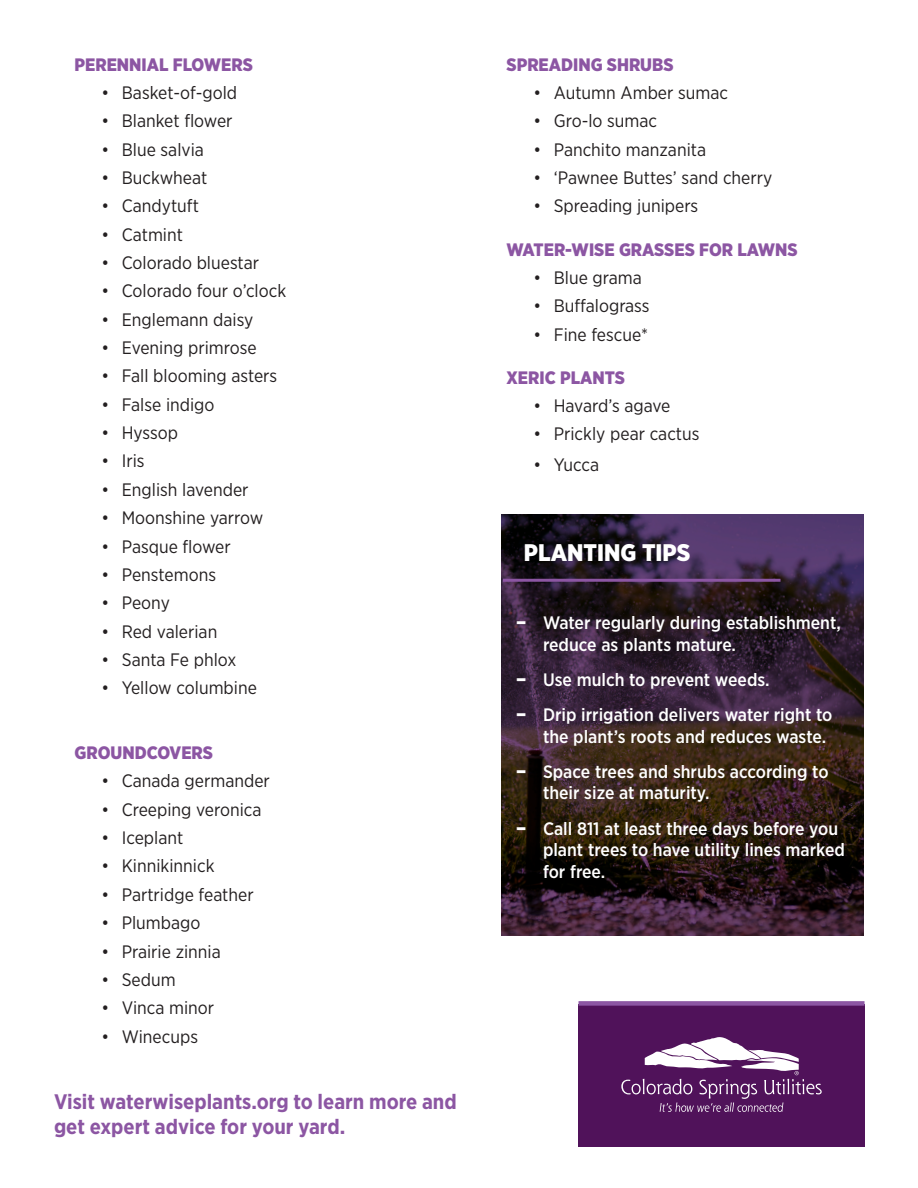
<style>
.page{position:relative;width:918px;height:1188px;background:#fff}
.page>*{position:absolute;margin:0;border:0;box-sizing:border-box;transform-origin:0 0}
.t1{font:900 24px "Gotham Narrow";color:#fff}
.t2{font:700 21px/25.2px "Gotham Narrow";color:#8c56a3}
.t3{font:18px "Gotham Narrow";color:#231f20}
.t4{font:500 18px/21.6px "Gotham Narrow";color:#fff}
.t5{font:900 18px "Gotham Narrow";color:#8c56a3}
.t6{font:18px "Gotham Narrow";letter-spacing:-.02em;color:#231f20}
.s1{font-weight:900}
</style>
<div class="page">
<div style="left:579px;top:1004px;width:286px;height:143px;background:#50125a"></div>
<div style="left:579px;top:1001px;width:286px;height:5px;background:#8c56a3"></div>
<svg style="left:621px;top:1037px;width:201px;height:75px"></svg>
<svg style="left:502px;top:514px;width:362px;height:422px;background:#322029"></svg>
<hr style="left:503px;top:579px;width:278px;height:3px;background:#8c56a3">
<p class="t5" style="left:75px;top:52px;width:180px">PERENNIAL FLOWERS</p>
<p class="t3" style="left:102px;top:81px;width:137px">• Basket-of-gold</p>
<p class="t3" style="left:102px;top:110px;width:133px">• Blanket flower</p>
<p class="t3" style="left:102px;top:138px;width:104px">• Blue salvia</p>
<p class="t3" style="left:102px;top:166px;width:107px">• Buckwheat</p>
<p class="t3" style="left:102px;top:195px;width:99px">• Candytuft</p>
<p class="t3" style="left:102px;top:223px;width:83px">• Catmint</p>
<p class="t3" style="left:102px;top:252px;width:159px">• Colorado bluestar</p>
<p class="t3" style="left:102px;top:280px;width:186px">• Colorado four o’clock</p>
<p class="t3" style="left:102px;top:308px;width:153px">• Englemann daisy</p>
<p class="t3" style="left:102px;top:337px;width:157px">• Evening primrose</p>
<p class="t3" style="left:102px;top:365px;width:177px">• Fall blooming asters</p>
<p class="t3" style="left:102px;top:393px;width:115px">• False indigo</p>
<p class="t3" style="left:102px;top:422px;width:78px">• Hyssop</p>
<p class="t3" style="left:102px;top:450px;width:45px">• Iris</p>
<p class="t3" style="left:102px;top:478px;width:149px">• English lavender</p>
<p class="t3" style="left:102px;top:507px;width:163px">• Moonshine yarrow</p>
<p class="t3" style="left:102px;top:535px;width:131px">• Pasque flower</p>
<p class="t3" style="left:102px;top:563px;width:116px">• Penstemons</p>
<p class="t3" style="left:102px;top:592px;width:70px">• Peony</p>
<p class="t3" style="left:102px;top:620px;width:117px">• Red valerian</p>
<p class="t3" style="left:102px;top:648px;width:136px">• Santa Fe phlox</p>
<p class="t3" style="left:102px;top:677px;width:157px">• Yellow columbine</p>
<p class="t5" style="left:75px;top:741px;width:140px">GROUNDCOVERS</p>
<p class="t3" style="left:102px;top:770px;width:170px">• Canada germander</p>
<p class="t3" style="left:102px;top:798px;width:162px">• Creeping veronica</p>
<p class="t3" style="left:102px;top:827px;width:83px">• Iceplant</p>
<p class="t3" style="left:102px;top:855px;width:115px">• Kinnikinnick</p>
<p class="t3" style="left:102px;top:883px;width:154px">• Partridge feather</p>
<p class="t3" style="left:102px;top:912px;width:101px">• Plumbago</p>
<p class="t3" style="left:102px;top:940px;width:121px">• Prairie zinnia</p>
<p class="t3" style="left:102px;top:968px;width:76px">• Sedum</p>
<p class="t3" style="left:102px;top:997px;width:114px">• Vinca minor</p>
<p class="t3" style="left:102px;top:1025px;width:98px">• Winecups</p>
<p class="t2" style="left:54px;top:1089px;width:404px">Visit waterwiseplants.org to learn more and get expert advice for your yard.</p>
<p class="t5" style="left:507px;top:52px;width:169px">SPREADING SHRUBS</p>
<p class="t3" style="left:534px;top:81px;width:196px">• Autumn Amber sumac</p>
<p class="t3" style="left:534px;top:110px;width:125px">• Gro-lo sumac</p>
<p class="t3" style="left:534px;top:138px;width:174px">• Panchito manzanita</p>
<p class="t3" style="left:534px;top:166px;width:240px">• ‘Pawnee Buttes’ sand cherry</p>
<p class="t3" style="left:534px;top:195px;width:166px">• Spreading junipers</p>
<p class="t5" style="left:507px;top:237px;width:293px">WATER-WISE GRASSES FOR LAWNS</p>
<p class="t3" style="left:534px;top:266px;width:110px">• Blue grama</p>
<p class="t3" style="left:534px;top:295px;width:118px">• Buffalograss</p>
<p class="t3" style="left:534px;top:323px;width:116px">• Fine fescue*</p>
<p class="t5" style="left:507px;top:366px;width:120px">XERIC PLANTS</p>
<p class="t6" style="left:534px;top:395px;width:138px">• Havard’s agave</p>
<p class="t3" style="left:534px;top:423px;width:167px">• Prickly pear cactus</p>
<p class="t3" style="left:534px;top:454px;width:67px">• Yucca</p>
<p class="t1" style="left:524px;top:537px;width:168px">PLANTING TIPS</p>
<p class="t4" style="left:543px;top:612px;width:299px;text-indent:-27px"><span class="s1">−</span> Water regularly during establishment, reduce as plants mature.</p>
<p class="t4" style="left:516px;top:669px;width:255px"><span class="s1">−</span> Use mulch to prevent weeds.</p>
<p class="t4" style="left:543px;top:704px;width:291px;text-indent:-27px"><span class="s1">−</span> Drip irrigation delivers water right to the plant’s roots and reduces waste.</p>
<p class="t4" style="left:543px;top:761px;width:287px;text-indent:-27px"><span class="s1">−</span> Space trees and shrubs according to their size at maturity.</p>
<p class="t4" style="left:543px;top:817px;width:303px;text-indent:-27px"><span class="s1">−</span> Call 811 at least three days before you plant trees to have utility lines marked for free.</p>
</div>
